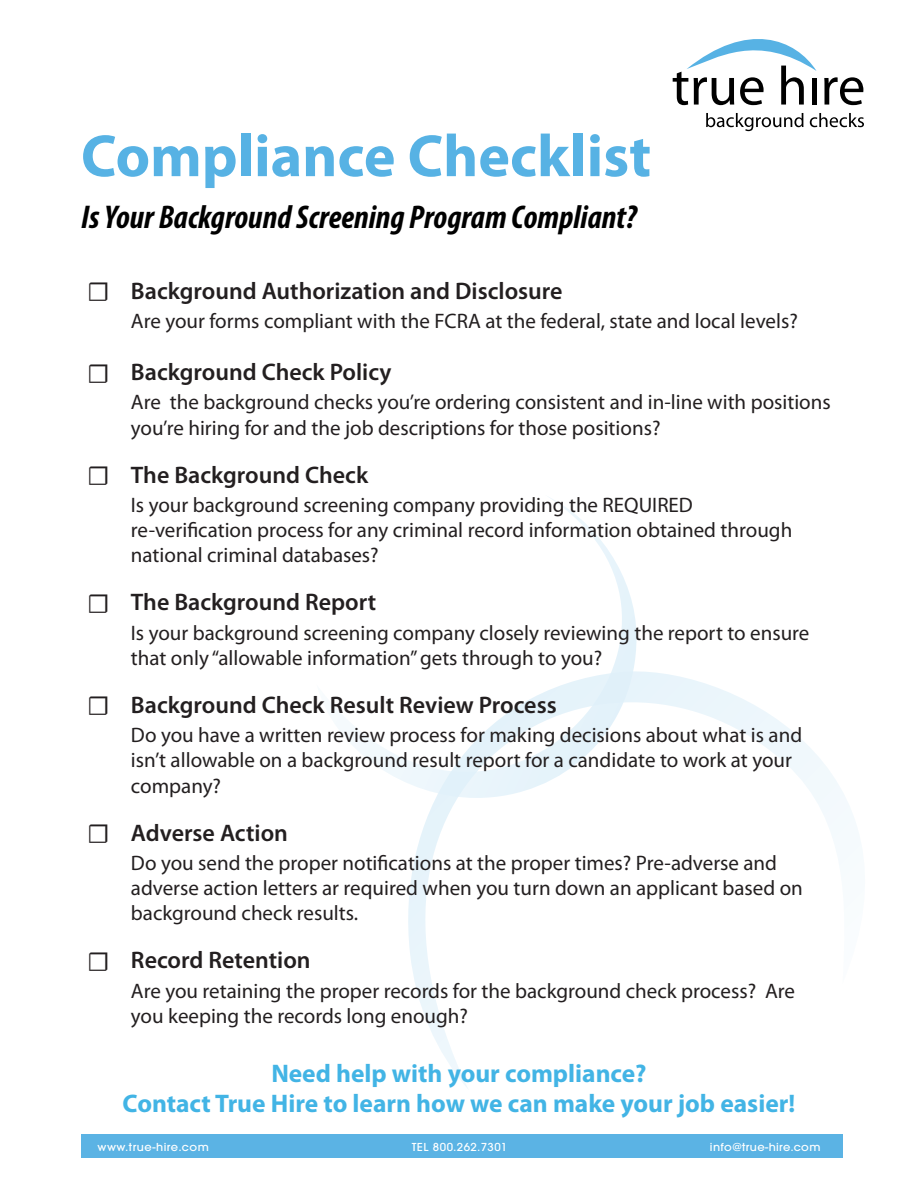
<style>
.page{position:relative;width:918px;height:1188px;background:#fff}
.page>*{position:absolute;margin:0;border:0;box-sizing:border-box;transform-origin:0 0}
.t1{font:700 60px "Myriad Pro";color:#57b2e4}
.t2{font:italic 700 condensed 33px "Myriad Pro";color:#000}
.t3{font:27px "Minion Pro";color:#231f20}
.t4{font:700 25.5px "Myriad Pro";color:#42b4e5}
.t5{font:600 24px "Myriad Pro";color:#231f20}
.t6{font:21px/25.2px "Myriad Pro";color:#231f20}
.Return_address{font:12.15px "Avant Garde Md ITC";letter-spacing:.04em;color:#fff;scale:1.05 1}
</style>
<div class="page">
<svg style="left:346px;top:497px;width:291px;height:267px"></svg>
<svg style="left:375px;top:641px;width:479px;height:446px"></svg>
<svg style="left:706px;top:113px;width:97px;height:18px"></svg>
<svg style="left:810px;top:113px;width:54px;height:14px"></svg>
<svg style="left:824px;top:77px;width:39px;height:28px"></svg>
<svg style="left:673px;top:39px;width:144px;height:66px"></svg>
<div style="left:81px;top:1134px;width:762px;height:24px;background:#5bb3e4"></div>
<p class="t1" style="left:81px;top:117px;width:572px">Compliance Checklist</p>
<p class="t2" style="left:81px;top:196px;width:557px">Is Your Background Screening Program Compliant?</p>
<p class="t3" style="left:87px;top:274px;width:24px">☐</p>
<p class="t5" style="left:131px;top:275px;width:433px">Background Authorization and Disclosure</p>
<p class="t6" style="left:131px;top:308px;width:668px">Are your forms compliant with the FCRA at the federal, state and local levels?</p>
<p class="t3" style="left:87px;top:355px;width:24px">☐</p>
<p class="t5" style="left:131px;top:357px;width:262px">Background Check Policy</p>
<p class="t6" style="left:131px;top:389px;width:701px">Are the background checks you’re ordering consistent and in-line with positions you’re hiring for and the job descriptions for those positions?</p>
<p class="t3" style="left:87px;top:457px;width:24px">☐</p>
<p class="t5" style="left:131px;top:459px;width:239px">The Background Check</p>
<p class="t6" style="left:131px;top:492px;width:564px">Is your background screening company providing the REQUIRED</p>
<p class="t6" style="left:131px;top:517px;width:663px">re-verification process for any criminal record information obtained through national criminal databases?</p>
<p class="t3" style="left:87px;top:585px;width:24px">☐</p>
<p class="t5" style="left:131px;top:587px;width:247px">The Background Report</p>
<p class="t6" style="left:131px;top:620px;width:680px">Is your background screening company closely reviewing the report to ensure that only “allowable information” gets through to you?</p>
<p class="t3" style="left:87px;top:688px;width:24px">☐</p>
<p class="t5" style="left:131px;top:690px;width:427px">Background Check Result Review Process</p>
<p class="t6" style="left:131px;top:722px;width:673px">Do you have a written review process for making decisions about what is and isn’t allowable on a background result report for a candidate to work at your company?</p>
<p class="t3" style="left:87px;top:816px;width:24px">☐</p>
<p class="t5" style="left:131px;top:817px;width:158px">Adverse Action</p>
<p class="t6" style="left:131px;top:850px;width:673px">Do you send the proper notifications at the proper times? Pre-adverse and adverse action letters ar required when you turn down an applicant based on background check results.</p>
<p class="t3" style="left:87px;top:943px;width:24px">☐</p>
<p class="t5" style="left:131px;top:945px;width:181px">Record Retention</p>
<p class="t6" style="left:131px;top:978px;width:666px">Are you retaining the proper records for the background check process? Are you keeping the records long enough?</p>
<p class="t4" style="left:271px;top:1057px;width:377px">Need help with your compliance?</p>
<p class="t4" style="left:123px;top:1087px;width:674px">Contact True Hire to learn how we can make your job easier!</p>
<p class="Return_address" style="left:98px;top:1139px;width:108px">www.true-hire.com</p>
<p class="Return_address" style="left:412px;top:1139px;width:92px">TEL 800.262.7301</p>
<p class="Return_address" style="left:710px;top:1139px;width:107px">info@true-hire.com</p>
</div>
